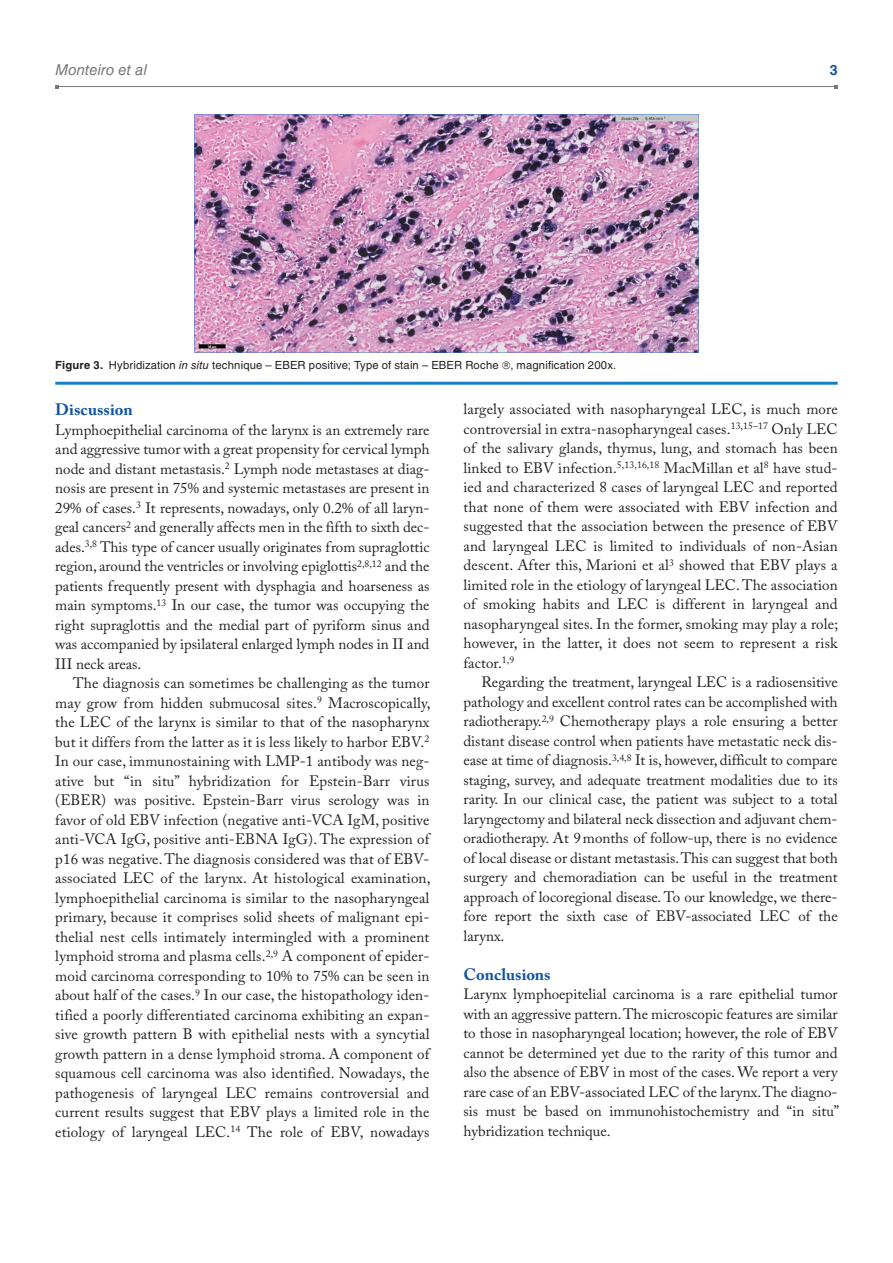
<style>
.page{position:relative;width:893px;height:1263px;background:#fff}
.page>*{position:absolute;margin:0;border:0;box-sizing:border-box;transform-origin:0 0}
.t1{font:700 16.5px "Adobe Caslon Pro";color:#1055a4}
.t2{font:15px/19.5px "Adobe Caslon Pro";color:#231f20;text-align:justify}
.t3{font:italic 15px "Helvetica LT Std";color:#76787b}
.t4{font:700 14.25px "Helvetica LT Std";color:#1055a4}
.t5{font:11.25px "Helvetica LT Std";letter-spacing:.015em;color:#231f20}
.s1{font-weight:700}
.s2{font-style:italic}
</style>
<div class="page">
<hr style="left:57px;top:86px;width:779px;height:1px;background:#76787b">
<hr style="left:55px;top:382px;width:783px;height:3px;background:#1582c5">
<img style="left:194px;top:115px;width:504px;height:237px">
<p class="t3" style="left:55px;top:61px;width:93px">Monteiro et al</p>
<p class="t4" style="left:830px;top:61px;width:9px">3</p>
<p class="t5" style="left:55px;top:358px;width:562px"><span class="s1">Figure 3.</span> Hybridization <span class="s2">in situ</span> technique – EBER positive; Type of stain – EBER Roche ➔, magnification 200x.</p>
<p class="t1" style="left:55px;top:400px;width:79px">Discussion</p>
<p class="t2" style="left:55px;top:420px;width:376px">Lymphoepithelial carcinoma of the larynx is an extremely rare and aggressive tumor with a great propensity for cervical lymph node and distant metastasis.<sup>2</sup> Lymph node metastases at diag&shy;nosis are present in 75% and systemic metastases are present in 29% of cases.<sup>3</sup> It represents, nowadays, only 0.2% of all laryn&shy;geal cancers<sup>2</sup> and generally affects men in the fifth to sixth dec&shy;ades.<sup>3,8</sup> This type of cancer usually originates from supraglottic region, around the ventricles or involving epiglottis<sup>2,8,12</sup> and the patients frequently present with dysphagia and hoarseness as main symptoms.<sup>13</sup> In our case, the tumor was occupying the right supraglottis and the medial part of pyriform sinus and was accompanied by ipsilateral enlarged lymph nodes in II and III neck areas.</p>
<p class="t2" style="left:55px;top:673px;width:377px;text-indent:18px">The diagnosis can sometimes be challenging as the tumor may grow from hidden submucosal sites.<sup>9</sup> Macroscopically, the LEC of the larynx is similar to that of the nasopharynx but it differs from the latter as it is less likely to harbor EBV.<sup>2<br></sup>In our case, immunostaining with LMP-1 antibody was neg&shy;ative but “in situ” hybridization for Epstein-Barr virus (EBER) was positive. Epstein-Barr virus serology was in favor of old EBV infection (negative anti-VCA IgM, positive anti-VCA IgG, positive anti-EBNA IgG). The expression of p16 was negative. The diagnosis considered was that of EBV&shy;associated LEC of the larynx. At histological examination, lymphoepithelial carcinoma is similar to the nasopharyngeal primary, because it comprises solid sheets of malignant epi&shy;thelial nest cells intimately intermingled with a prominent lymphoid stroma and plasma cells.<sup>2,9</sup> A component of epider&shy;moid carcinoma corresponding to 10% to 75% can be seen in about half of the cases.<sup>9</sup> In our case, the histopathology iden&shy;tified a poorly differentiated carcinoma exhibiting an expan&shy;sive growth pattern B with epithelial nests with a syncytial growth pattern in a dense lymphoid stroma. A component of squamous cell carcinoma was also identified. Nowadays, the pathogenesis of laryngeal LEC remains controversial and current results suggest that EBV plays a limited role in the etiology of laryngeal LEC.<sup>14</sup> The role of EBV, nowadays</p>
<p class="t2" style="left:463px;top:399px;width:376px">largely associated with nasopharyngeal LEC, is much more controversial in extra-nasopharyngeal cases.<sup>13,15–17</sup> Only LEC of the salivary glands, thymus, lung, and stomach has been linked to EBV infection.<sup>5,13,16,18</sup> MacMillan et al<sup>8</sup> have stud&shy;ied and characterized 8 cases of laryngeal LEC and reported that none of them were associated with EBV infection and suggested that the association between the presence of EBV and laryngeal LEC is limited to individuals of non-Asian descent. After this, Marioni et al<sup>3</sup> showed that EBV plays a limited role in the etiology of laryngeal LEC. The association of smoking habits and LEC is different in laryngeal and nasopharyngeal sites. In the former, smoking may play a role; however, in the latter, it does not seem to represent a risk factor.<sup>1,9</sup></p>
<p class="t2" style="left:463px;top:672px;width:376px;text-indent:18px">Regarding the treatment, laryngeal LEC is a radiosensitive pathology and excellent control rates can be accomplished with radiotherapy.<sup>2,9</sup> Chemotherapy plays a role ensuring a better distant disease control when patients have metastatic neck dis&shy;ease at time of diagnosis.<sup>3,4,8</sup> It is, however, difficult to compare staging, survey, and adequate treatment modalities due to its rarity. In our clinical case, the patient was subject to a total laryngectomy and bilateral neck dissection and adjuvant chem&shy;oradiotherapy. At 9months of follow-up, there is no evidence of local disease or distant metastasis. This can suggest that both surgery and chemoradiation can be useful in the treatment approach of locoregional disease. To our knowledge, we there&shy;fore report the sixth case of EBV-associated LEC of the larynx.</p>
<p class="t1" style="left:463px;top:964px;width:89px">Conclusions</p>
<p class="t2" style="left:463px;top:984px;width:377px">Larynx lymphoepitelial carcinoma is a rare epithelial tumor with an aggressive pattern. The microscopic features are similar to those in nasopharyngeal location; however, the role of EBV cannot be determined yet due to the rarity of this tumor and also the absence of EBV in most of the cases. We report a very rare case of an EBV-associated LEC of the larynx. The diagno&shy;sis must be based on immunohistochemistry and “in situ” hybridization technique.</p>
</div>
